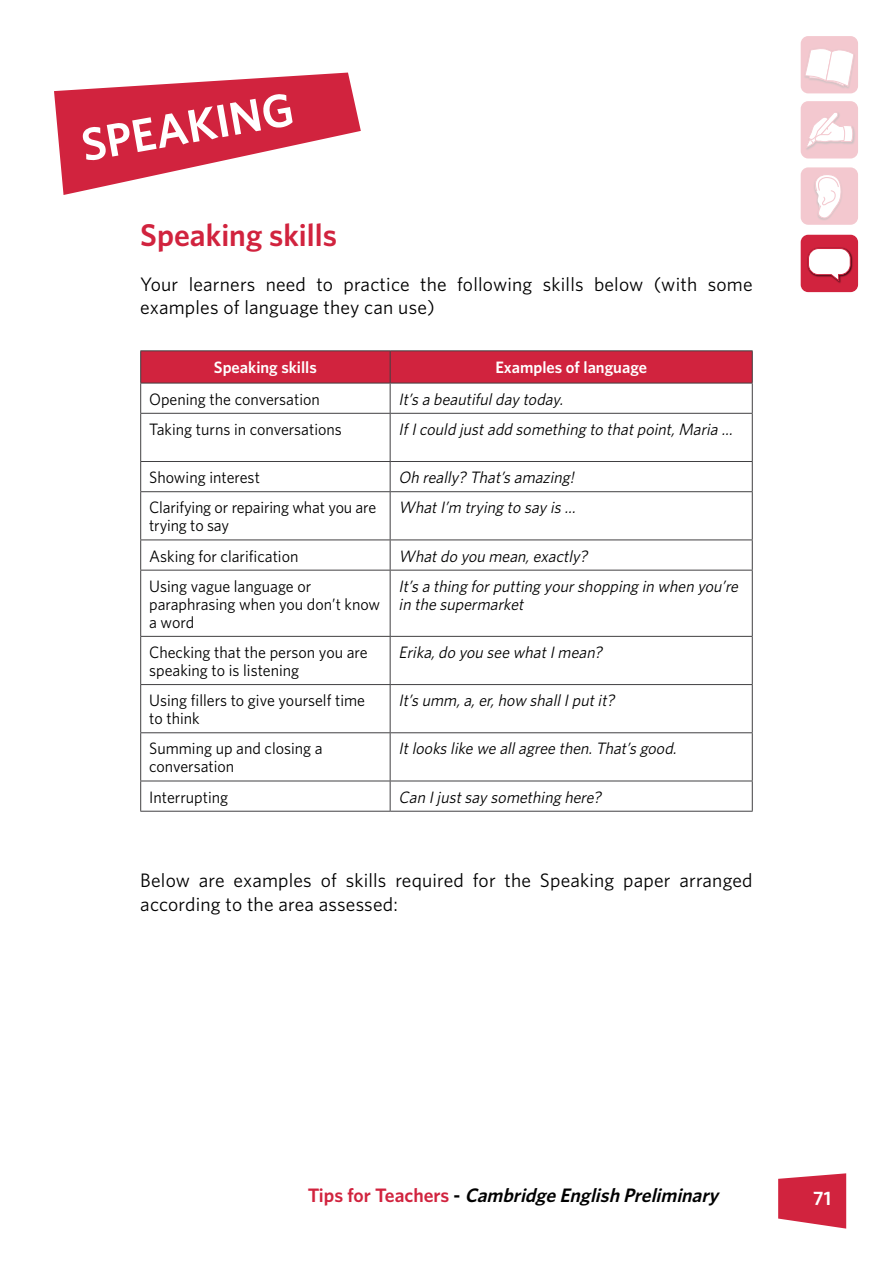
<style>
.page{position:relative;width:893px;height:1263px;background:#fff}
.page>*{position:absolute;margin:0;border:0;box-sizing:border-box;transform-origin:0 0}
.t1{font:600 46.5px "Whitney";color:#fff}
.t2{font:600 31.5px "Whitney";color:#d1233e}
.t3{font:19.5px/23.4px "Whitney";letter-spacing:.01em;color:#000}
.t4{font:italic 600 19.5px "Whitney";color:#000}
.t5{font:600 19.5px "Whitney";color:#fff}
.t6{font:16.5px/18px "Whitney";color:#000}
.t7{font:italic 16.5px/18px "Whitney";color:#000}
.t8{font:600 16.5px "Whitney";color:#fff}
.s1{font-style:normal;color:#d1233e}
.s2{font-style:normal}
</style>
<div class="page">
<svg style="left:778px;top:1173px;width:68px;height:55px;background:#d74158"></svg>
<svg style="left:54px;top:73px;width:307px;height:122px"></svg>
<div style="left:141px;top:351px;width:611px;height:32px;background:#d1233e"></div>
<hr style="left:140px;top:350px;width:250px;height:1px;background:#414042">
<hr style="left:140px;top:351px;width:1px;height:32px;background:#414042">
<hr style="left:390px;top:350px;width:363px;height:1px;background:#414042">
<hr style="left:390px;top:351px;width:1px;height:32px;background:#414042">
<hr style="left:752px;top:351px;width:1px;height:32px;background:#414042">
<hr style="left:140px;top:383px;width:250px;height:1px;background:#414042">
<hr style="left:140px;top:383px;width:1px;height:30px;background:#414042">
<hr style="left:390px;top:383px;width:363px;height:1px;background:#414042">
<hr style="left:390px;top:383px;width:1px;height:30px;background:#414042">
<hr style="left:752px;top:383px;width:1px;height:30px;background:#414042">
<hr style="left:140px;top:413px;width:250px;height:1px;background:#414042">
<hr style="left:140px;top:414px;width:1px;height:47px;background:#414042">
<hr style="left:390px;top:413px;width:363px;height:1px;background:#414042">
<hr style="left:390px;top:414px;width:1px;height:47px;background:#414042">
<hr style="left:752px;top:414px;width:1px;height:47px;background:#414042">
<hr style="left:140px;top:461px;width:250px;height:1px;background:#414042">
<svg style="left:140px;top:462px;width:1px;height:29px"></svg>
<hr style="left:390px;top:461px;width:363px;height:1px;background:#414042">
<svg style="left:390px;top:462px;width:1px;height:29px"></svg>
<svg style="left:752px;top:462px;width:1px;height:29px"></svg>
<hr style="left:140px;top:491px;width:250px;height:1px;background:#414042">
<hr style="left:140px;top:492px;width:1px;height:47px;background:#414042">
<hr style="left:390px;top:491px;width:363px;height:1px;background:#414042">
<hr style="left:390px;top:492px;width:1px;height:47px;background:#414042">
<hr style="left:752px;top:492px;width:1px;height:47px;background:#414042">
<hr style="left:140px;top:539px;width:250px;height:1px;background:#414042">
<hr style="left:140px;top:540px;width:1px;height:30px;background:#414042">
<hr style="left:390px;top:539px;width:363px;height:1px;background:#414042">
<hr style="left:390px;top:540px;width:1px;height:30px;background:#414042">
<hr style="left:752px;top:540px;width:1px;height:30px;background:#414042">
<hr style="left:140px;top:570px;width:250px;height:1px;background:#414042">
<hr style="left:140px;top:570px;width:1px;height:66px;background:#414042">
<hr style="left:390px;top:570px;width:363px;height:1px;background:#414042">
<hr style="left:390px;top:570px;width:1px;height:66px;background:#414042">
<hr style="left:752px;top:570px;width:1px;height:66px;background:#414042">
<hr style="left:140px;top:636px;width:250px;height:1px;background:#414042">
<hr style="left:140px;top:637px;width:1px;height:47px;background:#414042">
<hr style="left:390px;top:636px;width:363px;height:1px;background:#414042">
<hr style="left:390px;top:637px;width:1px;height:47px;background:#414042">
<hr style="left:752px;top:637px;width:1px;height:47px;background:#414042">
<hr style="left:140px;top:684px;width:250px;height:1px;background:#414042">
<hr style="left:140px;top:685px;width:1px;height:47px;background:#414042">
<hr style="left:390px;top:684px;width:363px;height:1px;background:#414042">
<hr style="left:390px;top:685px;width:1px;height:47px;background:#414042">
<hr style="left:752px;top:685px;width:1px;height:47px;background:#414042">
<hr style="left:140px;top:732px;width:250px;height:1px;background:#414042">
<hr style="left:140px;top:733px;width:1px;height:48px;background:#414042">
<hr style="left:390px;top:732px;width:363px;height:1px;background:#414042">
<hr style="left:390px;top:733px;width:1px;height:48px;background:#414042">
<hr style="left:752px;top:733px;width:1px;height:48px;background:#414042">
<hr style="left:140px;top:781px;width:250px;height:1px;background:#414042">
<hr style="left:140px;top:781px;width:1px;height:30px;background:#414042">
<hr style="left:390px;top:781px;width:363px;height:1px;background:#414042">
<hr style="left:390px;top:781px;width:1px;height:30px;background:#414042">
<hr style="left:752px;top:781px;width:1px;height:30px;background:#414042">
<hr style="left:140px;top:811px;width:250px;height:1px;background:#414042">
<hr style="left:390px;top:811px;width:363px;height:1px;background:#414042">
<div style="left:801px;top:101px;width:57px;height:58px;background:#f3c8cf;border-radius:8px"></div>
<img style="left:853px;top:127px;width:2px;height:16px">
<svg style="left:806px;top:113px;width:47px;height:37px"></svg>
<div style="left:801px;top:36px;width:57px;height:57px;background:#f3c8cf;border-radius:8px"></div>
<svg style="left:804px;top:49px;width:51px;height:38px"></svg>
<div style="left:801px;top:167px;width:57px;height:58px;background:#f3c8cf;border-radius:8px"></div>
<img style="left:814px;top:182px;width:13px;height:38px">
<svg style="left:815px;top:175px;width:27px;height:44px"></svg>
<div style="left:801px;top:235px;width:57px;height:57px;background:#d1233e;border-radius:8px"></div>
<img style="left:807px;top:247px;width:46px;height:24px">
<svg style="left:808px;top:248px;width:43px;height:35px"></svg>
<h1 class="t1" style="left:76px;top:115px;width:216px;rotate:-10deg">SPEAKING</h1>
<h2 class="t2" style="left:140px;top:214px;width:198px">Speaking skills</h2>
<p class="t3" style="left:140px;top:272px;width:614px">Your learners need to practice the following skills below (with some examples of language they can use)</p>
<p class="t8" style="left:214px;top:356px;width:105px">Speaking skills</p>
<p class="t8" style="left:495px;top:356px;width:153px">Examples of language</p>
<p class="t6" style="left:149px;top:390px;width:172px">Opening the conversation</p>
<p class="t7" style="left:399px;top:390px;width:170px">It’sa beautifulday today.</p>
<p class="t6" style="left:149px;top:420px;width:194px">Taking turns in conversations</p>
<p class="t7" style="left:399px;top:420px;width:339px">IfIcould justadd something to thatpoint,Maria …</p>
<p class="t6" style="left:149px;top:468px;width:112px">Showing interest</p>
<p class="t7" style="left:399px;top:468px;width:181px">Oh really? That’samazing!</p>
<p class="t6" style="left:149px;top:498px;width:228px">Clarifying or repairing what you are trying to say</p>
<p class="t7" style="left:399px;top:498px;width:183px">WhatI’m trying to say is…</p>
<p class="t6" style="left:149px;top:546px;width:151px">Asking for clarification</p>
<p class="t7" style="left:399px;top:546px;width:194px">Whatdo you mean,exactly?</p>
<p class="t6" style="left:149px;top:577px;width:233px">Using vague language or paraphrasing when you don’t know a word</p>
<p class="t7" style="left:399px;top:577px;width:345px">It’sa thing forputting yourshopping in when you’re in the supermarket</p>
<p class="t6" style="left:149px;top:643px;width:220px">Checking that the person you are speaking to is listening</p>
<p class="t7" style="left:399px;top:643px;width:209px">Erika,do you see whatImean?</p>
<p class="t6" style="left:149px;top:691px;width:217px">Using fillers to give yourself time to think</p>
<p class="t7" style="left:399px;top:691px;width:221px">It’summ,a,er,how shallIputit?</p>
<p class="t6" style="left:149px;top:739px;width:175px">Summing up and closing a conversation</p>
<p class="t7" style="left:399px;top:739px;width:283px">Itlookslike we allagree then.That’sgood.</p>
<p class="t6" style="left:149px;top:787px;width:81px">Interrupting</p>
<p class="t7" style="left:399px;top:787px;width:208px">Can Ijustsay something here?</p>
<p class="t3" style="left:140px;top:868px;width:614px">Below are examples of skills required for the Speaking paper arranged according to the area assessed:</p>
<p class="t4" style="left:308px;top:1182px;width:418px"><span class="s1">T i p s f o r Te a c h e r s</span> <span class="s2">-</span> CambridgeEnglishPreliminary</p>
<p class="t5" style="left:813px;top:1185px;width:20px">71</p>
</div>
